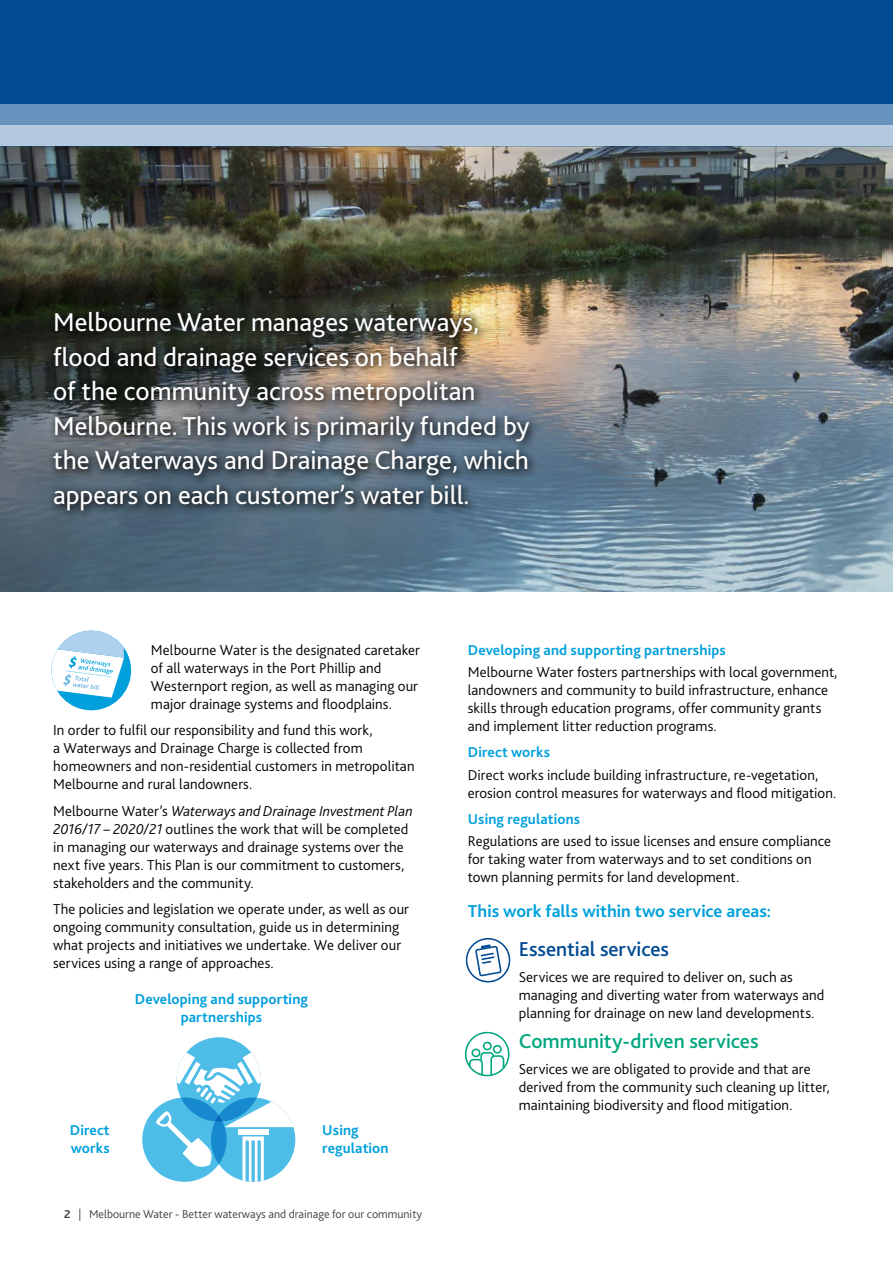
<style>
.page{position:relative;width:893px;height:1263px;background:#fff}
.page>*{position:absolute;margin:0;border:0;box-sizing:border-box;transform-origin:0 0}
.t1{font:27px/34.5px "Bliss 2";color:#fff}
.t2{font:500 21px "Bliss 2";color:#00a77e}
.t3{font:500 21px "Bliss 2";letter-spacing:-.005em;color:#004b92}
.t4{font:700 18px "Bliss 2";color:#00a0dc}
.t5{font:300 15px/18px "Bliss 2";letter-spacing:.005em;color:#000}
.t6{font:700 15px/18px "Bliss 2";letter-spacing:.01em;color:#00a0dc}
.t7{font:300 12px "Bliss";color:#414042}
.s1{font-style:italic}
.s2{color:#009ade}
.s3{font-weight:700}
</style>
<div class="page">
<img style="left:0;top:146px;width:893px;height:446px">
<div style="left:47px;top:305px;width:493px;height:216px;background:#000;opacity:.75"></div>
<svg style="left:474px;top:944px;width:29px;height:33px"></svg>
<div style="left:466px;top:938px;width:44px;height:44px;border:2px solid #004b92;border-radius:50%"></div>
<svg style="left:51px;top:631px;width:80px;height:79px"></svg>
<svg style="left:65px;top:671px;width:46px;height:6px"></svg>
<div style="left:465px;top:1032px;width:44px;height:44px;border:2px solid #00a77e;border-radius:50%"></div>
<div style="left:471px;top:1048px;width:9px;height:9px;border:2px solid #00a77e;border-radius:50%"></div>
<div style="left:493px;top:1045px;width:9px;height:8px;border:2px solid #00a77e;border-radius:50%"></div>
<div style="left:483px;top:1042px;width:9px;height:8px;border:2px solid #00a77e;border-radius:50%"></div>
<svg style="left:468px;top:1051px;width:37px;height:25px"></svg>
<svg style="left:142px;top:1037px;width:153px;height:145px"></svg>
<div style="left:0;top:0;width:893px;height:104px;background:#004b92"></div>
<svg style="left:0;top:104px;width:893px;height:42px"></svg>
<p class="t1" style="left:53px;top:305px;width:478px">Melbourne Water manages waterways, flood and drainage services on behalf<br>of the community across metropolitan Melbourne. This work is primarily funded by the Waterways and Drainage Charge, which appears on each customer’s water bill.</p>
<p class="t5" style="left:151px;top:640px;width:271px">Melbourne Water is the designated caretaker of all waterways in the Port Phillip and Westernport region, as well as managing our major drainage systems and floodplains.</p>
<p class="t5" style="left:53px;top:721px;width:363px">In order to fulfil our responsibility and fund this work,<br>a Waterways and Drainage Charge is collected from homeowners and non-residential customers in metropolitan Melbourne and rural landowners.</p>
<p class="t5" style="left:53px;top:802px;width:361px">Melbourne Water’s <span class="s1">Waterways and Drainage Investment Plan 2016/17 – 2020/21</span> outlines the work that will be completed in managing our waterways and drainage systems over the next five years. This Plan is our commitment to customers, stakeholders and the community.</p>
<p class="t5" style="left:53px;top:900px;width:357px">The policies and legislation we operate under, as well as our ongoing community consultation, guide us in determining what projects and initiatives we undertake. We deliver our services using a range of approaches.</p>
<p class="t6" style="left:135px;top:990px;width:175px;text-align:center">Developing and <span class="s2">supporting </span>partnerships</p>
<p class="t6" style="left:70px;top:1121px;width:42px">Direct works</p>
<p class="t6" style="left:322px;top:1121px;width:68px">Using regulation</p>
<p class="t7" style="left:64px;top:1206px;width:359px"><span class="s3">2</span> | Melbourne Water - Better waterways and drainage for our community</p>
<p class="t6" style="left:468px;top:641px;width:259px">Developing and supporting partnerships</p>
<p class="t5" style="left:468px;top:663px;width:371px">Melbourne Water fosters partnerships with local government, landowners and community to build infrastructure, enhance skills through education programs, offer community grants and implement litter reduction programs.</p>
<p class="t6" style="left:468px;top:743px;width:84px">Direct works</p>
<p class="t5" style="left:468px;top:765px;width:370px">Direct works include building infrastructure, re-vegetation, erosion control measures for waterways and flood mitigation.</p>
<p class="t6" style="left:468px;top:810px;width:114px">Using regulations</p>
<p class="t5" style="left:468px;top:832px;width:365px">Regulations are used to issue licenses and ensure compliance for taking water from waterways and to set conditions on town planning permits for land development.</p>
<p class="t4" style="left:468px;top:900px;width:305px">This work falls within two service areas:</p>
<h2 class="t3" style="left:519px;top:936px;width:152px">Essential services</h2>
<p class="t5" style="left:519px;top:968px;width:307px">Services we are required to deliver on, such as managing and diverting water from waterways and planning for drainage on new land developments.</p>
<h2 class="t2" style="left:519px;top:1028px;width:241px">Community-driven services</h2>
<p class="t5" style="left:519px;top:1060px;width:312px">Services we are obligated to provide and that are derived from the community such cleaning up litter, maintaining biodiversity and flood mitigation.</p>
</div>
